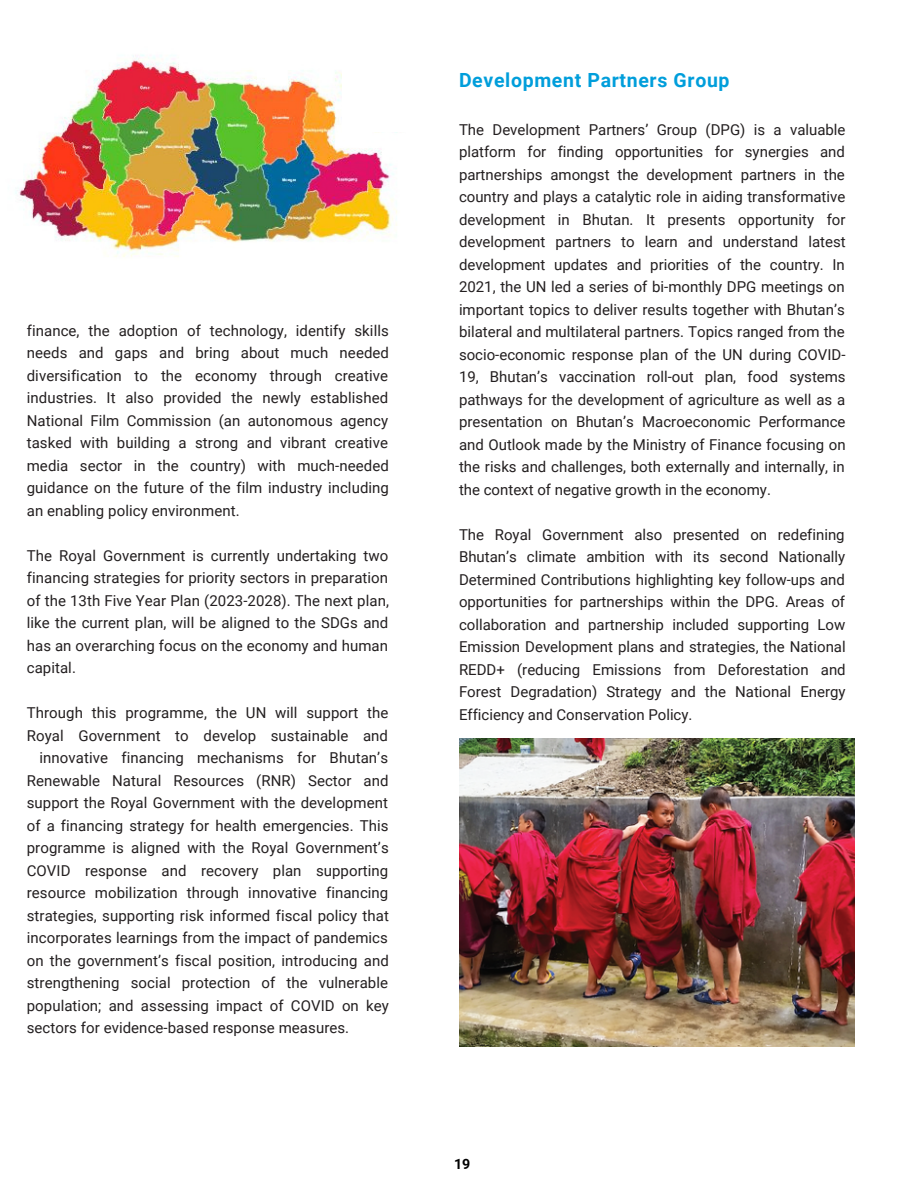
<style>
.page{position:relative;width:918px;height:1188px;background:#fff}
.page>*{position:absolute;margin:0;border:0;box-sizing:border-box;transform-origin:0 0}
.t1{font:700 19.5px "Roboto";letter-spacing:.035em;color:#009edb}
.t2{font:15px/22.5px "Roboto";letter-spacing:.005em;color:#231f20;text-align:justify}
.t3{font:700 14.25px "Roboto";color:#000}
</style>
<div class="page">
<img style="left:459px;top:739px;width:396px;height:308px">
<img style="left:15px;top:54px;width:382px;height:203px">
<div style="left:342px;top:39px;width:29px;height:97px;background:#fff"></div>
<div style="left:366px;top:35px;width:47px;height:97px;background:#fff"></div>
<p class="t2" style="left:27px;top:319px;width:364px">finance, the adoption of technology, identify skills needs and gaps and bring about much needed diversification to the economy through creative industries. It also provided the newly established National Film Commission (an autonomous agency tasked with building a strong and vibrant creative media sector in the country) with much-needed guidance on the future of the film industry including an enabling policy environment.</p>
<p class="t2" style="left:27px;top:544px;width:364px">The Royal Government is currently undertaking two financing strategies for priority sectors in preparation of the 13th Five Year Plan (2023-2028). The next plan, like the current plan, will be aligned to the SDGs and has an overarching focus on the economy and human capital.</p>
<p class="t2" style="left:27px;top:702px;width:363px">Through this programme, the UN will support the</p>
<p class="t2" style="left:27px;top:724px;width:363px">Royal Government to develop sustainable and</p>
<p class="t2" style="left:40px;top:747px;width:350px">innovative financing mechanisms for Bhutan’s</p>
<p class="t2" style="left:27px;top:769px;width:363px">Renewable Natural Resources (RNR) Sector and</p>
<p class="t2" style="left:27px;top:792px;width:363px">support the Royal Government with the development</p>
<p class="t2" style="left:27px;top:814px;width:363px">of a financing strategy for health emergencies. This</p>
<p class="t2" style="left:27px;top:837px;width:363px">programme is aligned with the Royal Government’s</p>
<p class="t2" style="left:27px;top:859px;width:363px">COVID response and recovery plan supporting</p>
<p class="t2" style="left:27px;top:882px;width:363px">resource mobilization through innovative financing</p>
<p class="t2" style="left:27px;top:904px;width:364px">strategies, supporting risk informed fiscal policy that</p>
<p class="t2" style="left:27px;top:927px;width:363px">incorporates learnings from the impact of pandemics</p>
<p class="t2" style="left:27px;top:949px;width:364px">on the government’s fiscal position, introducing and</p>
<p class="t2" style="left:27px;top:972px;width:363px">strengthening social protection of the vulnerable</p>
<p class="t2" style="left:27px;top:994px;width:364px">population; and assessing impact of COVID on key</p>
<p class="t2" style="left:27px;top:1017px;width:324px">sectors for evidence-based response measures.</p>
<h1 class="t1" style="left:459px;top:69px;width:272px">Development Partners Group</h1>
<p class="t2" style="left:459px;top:118px;width:388px">The Development Partners’ Group (DPG) is a valuable platform for finding opportunities for synergies and partnerships amongst the development partners in the country and plays a catalytic role in aiding transformative development in Bhutan. It presents opportunity for development partners to learn and understand latest development updates and priorities of the country. In 2021, the UN led a series of bi-monthly DPG meetings on important topics to deliver results together with Bhutan’s bilateral and multilateral partners. Topics ranged from the socio-economic response plan of the UN during COVID-19, Bhutan’s vaccination roll-out plan, food systems pathways for the development of agriculture as well as a presentation on Bhutan’s Macroeconomic Performance and Outlook made by the Ministry of Finance focusing on the risks and challenges, both externally and internally, in the context of negative growth in the economy.</p>
<p class="t2" style="left:459px;top:523px;width:388px">The Royal Government also presented on redefining Bhutan’s climate ambition with its second Nationally Determined Contributions highlighting key follow-ups and opportunities for partnerships within the DPG. Areas of collaboration and partnership included supporting Low Emission Development plans and strategies, the National REDD+ (reducing Emissions from Deforestation and Forest Degradation) Strategy and the National Energy Efficiency and Conservation Policy.</p>
<p class="t3" style="left:454px;top:1156px;width:18px">19</p>
</div>
